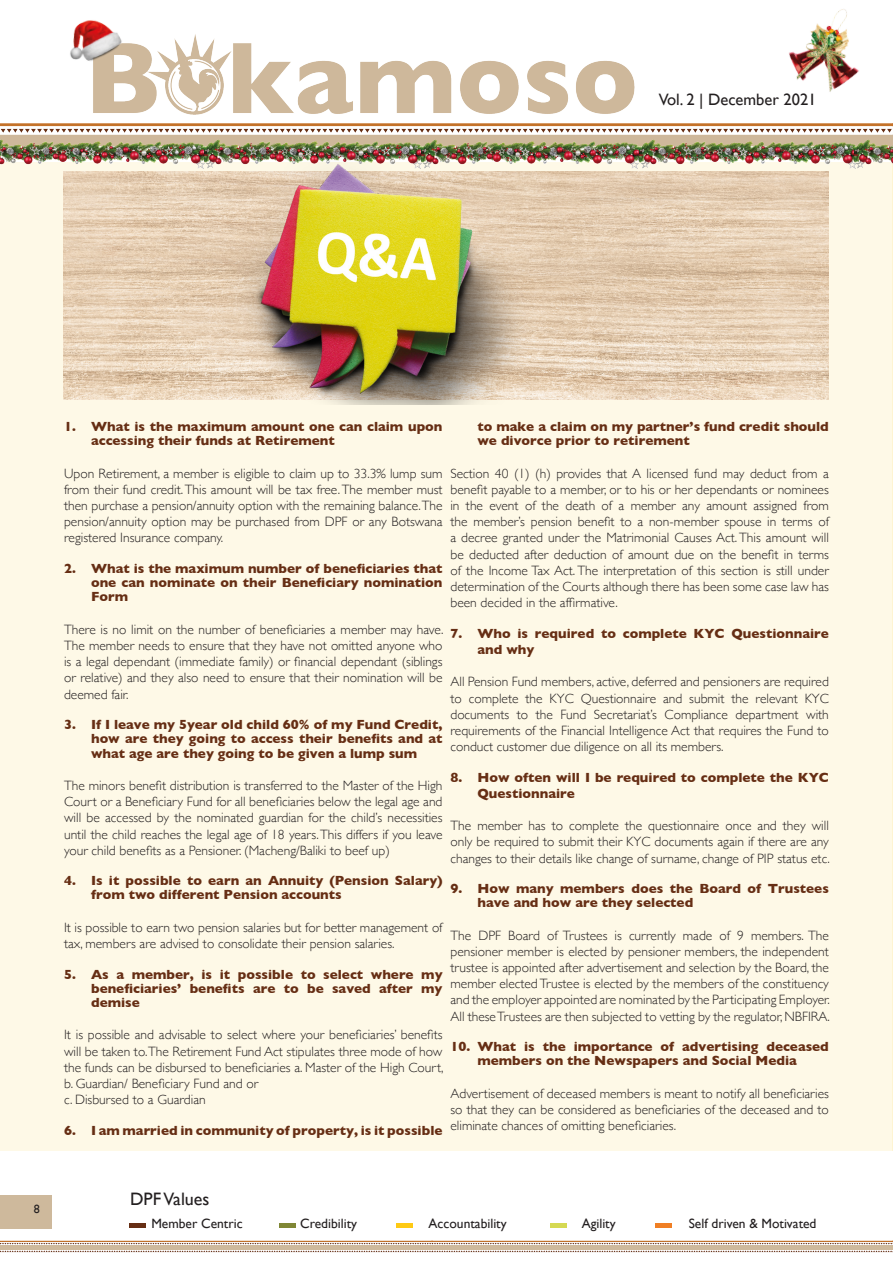
<style>
.page{position:relative;width:893px;height:1263px;background:#fff}
.page>*{position:absolute;margin:0;border:0;box-sizing:border-box;transform-origin:0 0}
.t1{font:18px "Gill Sans";color:#231f20}
.t2{font:16.5px "Gill Sans";color:#231f20}
.t3{font:300 13.5px/16.2px "Gill Sans";color:#231f20;text-align:justify}
.t4{font:700 13.5px/14.2px "Gill Sans";color:#662e14}
.t5{font:13.5px "Gill Sans";color:#231f20}
.t6{font:12px "Gill Sans";color:#231f20}
</style>
<div class="page">
<img style="left:0;top:34px;width:893px;height:103px">
<svg style="left:0;top:1241px;width:893px;height:11px"></svg>
<hr style="left:431px;top:1241px;width:462px;height:1px;background:#c17029">
<div style="left:431px;top:1245px;width:462px;height:5px;background:#ceb99c"></div>
<div style="left:0;top:163px;width:893px;height:988px;background:#fef9e7"></div>
<hr style="left:130px;top:1223px;width:16px;height:4px;background:#662e14">
<hr style="left:279px;top:1223px;width:16px;height:4px;background:#808735">
<hr style="left:396px;top:1223px;width:16px;height:4px;background:#feca14">
<hr style="left:550px;top:1223px;width:17px;height:4px;background:#d5d953">
<hr style="left:655px;top:1223px;width:17px;height:4px;background:#f07f24">
<div style="left:0;top:1195px;width:51px;height:34px;background:#ceb99c"></div>
<img style="left:64px;top:20px;width:61px;height:46px">
<img style="left:0;top:137px;width:204px;height:35px">
<img style="left:204px;top:137px;width:217px;height:35px">
<img style="left:421px;top:137px;width:433px;height:35px">
<img style="left:854px;top:137px;width:39px;height:35px">
<img style="left:767px;top:9px;width:117px;height:101px">
<img style="left:64px;top:172px;width:764px;height:228px">
<img style="left:227px;top:154px;width:364px;height:251px">
<p class="t2" style="left:659px;top:90px;width:159px">Vol. 2 | December 2021</p>
<p class="t6" style="left:34px;top:1202px;width:7px">8</p>
<p class="t4" style="left:477px;top:419px;width:353px">to make a claim on my partner’s fund credit should we divorce prior to retirement</p>
<p class="t3" style="left:450px;top:464px;width:380px">Section 40 (1) (h) provides that A licensed fund may deduct from a benefit payable to a member, or to his or her dependants or nominees in the event of the death of a member any amount assigned from the member’s pension benefit to a non-member spouse in terms of a decree granted under the Matrimonial Causes Act. This amount will be deducted after deduction of amount due on the benefit in terms of the Income Tax Act. The interpretation of this section is still under determination of the Courts although there has been some case law has been decided in the affirmative.</p>
<p class="t4" style="left:477px;top:625px;width:353px;line-height:16.2px;text-indent:-27px">7. Who is required to complete KYC Questionnaire and why</p>
<p class="t3" style="left:450px;top:673px;width:380px">All Pension Fund members, active, deferred and pensioners are required to complete the KYC Questionnaire and submit the relevant KYC documents to the Fund Secretariat’s Compliance department with requirements of the Financial Intelligence Act that requires the Fund to conduct customer due diligence on all its members.</p>
<p class="t4" style="left:477px;top:769px;width:353px;line-height:16.2px;text-indent:-27px">8. How often will I be required to complete the KYC<br>Questionnaire</p>
<p class="t3" style="left:450px;top:817px;width:381px">The member has to complete the questionnaire once and they will only be required to submit their KYC documents again if there are any changes to their details like change of surname, change of PIP status etc.</p>
<p class="t4" style="left:477px;top:881px;width:353px;text-indent:-27px">9. How many members does the Board of Trustees have and how are they selected</p>
<p class="t3" style="left:450px;top:926px;width:381px">The DPF Board of Trustees is currently made of 9 members. The pensioner member is elected by pensioner members, the independent trustee is appointed after advertisement and selection by the Board, the member elected Trustee is elected by the members of the constituency and the employer appointed are nominated by the Participating Employer.<br>All these Trustees are then subjected to vetting by the regulator, NBFIRA.</p>
<p class="t4" style="left:450px;top:1039px;width:380px;text-align:center">10. What is the importance of advertising deceased members on the Newspapers and Social Media</p>
<p class="t3" style="left:450px;top:1085px;width:380px">Advertisement of deceased members is meant to notify all beneficiaries so that they can be considered as beneficiaries of the deceased and to eliminate chances of omitting beneficiaries.</p>
<p class="t4" style="left:91px;top:419px;width:353px;text-indent:-27px">1. What is the maximum amount one can claim upon accessing their funds at Retirement</p>
<p class="t3" style="left:64px;top:464px;width:380px">Upon Retirement, a member is eligible to claim up to 33.3% lump sum from their fund credit. This amount will be tax free. The member must then purchase a pension/annuity option with the remaining balance.The pension/annuity option may be purchased from DPF or any Botswana registered Insurance company.</p>
<p class="t4" style="left:91px;top:561px;width:353px;text-align:justify;text-indent:-27px">2. What is the maximum number of beneficiaries that one can nominate on their Beneficiary nomination Form</p>
<p class="t3" style="left:64px;top:621px;width:381px">There is no limit on the number of beneficiaries a member may have.<br>The member needs to ensure that they have not omitted anyone who is a legal dependant (immediate family) or financial dependant (siblings or relative) and they also need to ensure that their nomination will be deemed fair.</p>
<p class="t4" style="left:91px;top:717px;width:353px;text-align:justify;text-indent:-27px">3. If I leave my 5year old child 60% of my Fund Credit, how are they going to access their benefits and at what age are they going to be given a lump sum</p>
<p class="t3" style="left:64px;top:777px;width:380px">The minors benefit distribution is transferred to the Master of the High Court or a Beneficiary Fund for all beneficiaries below the legal age and will be accessed by the nominated guardian for the child’s necessities until the child reaches the legal age of 18 years. This differs if you leave your child benefits as a Pensioner. (Macheng/Baliki to beef up)</p>
<p class="t4" style="left:91px;top:873px;width:353px;text-indent:-27px">4. Is it possible to earn an Annuity (Pension Salary) from two different Pension accounts</p>
<p class="t3" style="left:64px;top:919px;width:380px">It is possible to earn two pension salaries but for better management of tax, members are advised to consolidate their pension salaries.</p>
<p class="t4" style="left:91px;top:966px;width:353px;text-align:justify;text-indent:-27px">5. As a member, is it possible to select where my beneficiaries’ benefits are to be saved after my demise</p>
<p class="t3" style="left:64px;top:1026px;width:381px">It is possible and advisable to select where your beneficiaries’ benefits will be taken to.The Retirement Fund Act stipulates three mode of how the funds can be disbursed to beneficiaries a. Master of the High Court,</p>
<p class="t3" style="left:64px;top:1075px;width:196px">b. Guardian/ Beneficiary Fund and or</p>
<p class="t3" style="left:64px;top:1091px;width:143px">c. Disbursed to a Guardian</p>
<p class="t4" style="left:64px;top:1123px;width:380px">6. I am married in community of property, is it possible</p>
<h1 class="t1" style="left:130px;top:1188px;width:81px">DPF Values</h1>
<p class="t5" style="left:151px;top:1216px;width:93px">Member Centric</p>
<p class="t5" style="left:300px;top:1216px;width:58px">Credibility</p>
<p class="t5" style="left:429px;top:1216px;width:80px">Accountability</p>
<p class="t5" style="left:582px;top:1216px;width:36px">Agility</p>
<p class="t5" style="left:689px;top:1216px;width:129px">Self driven &amp; Motivated</p>
</div>
